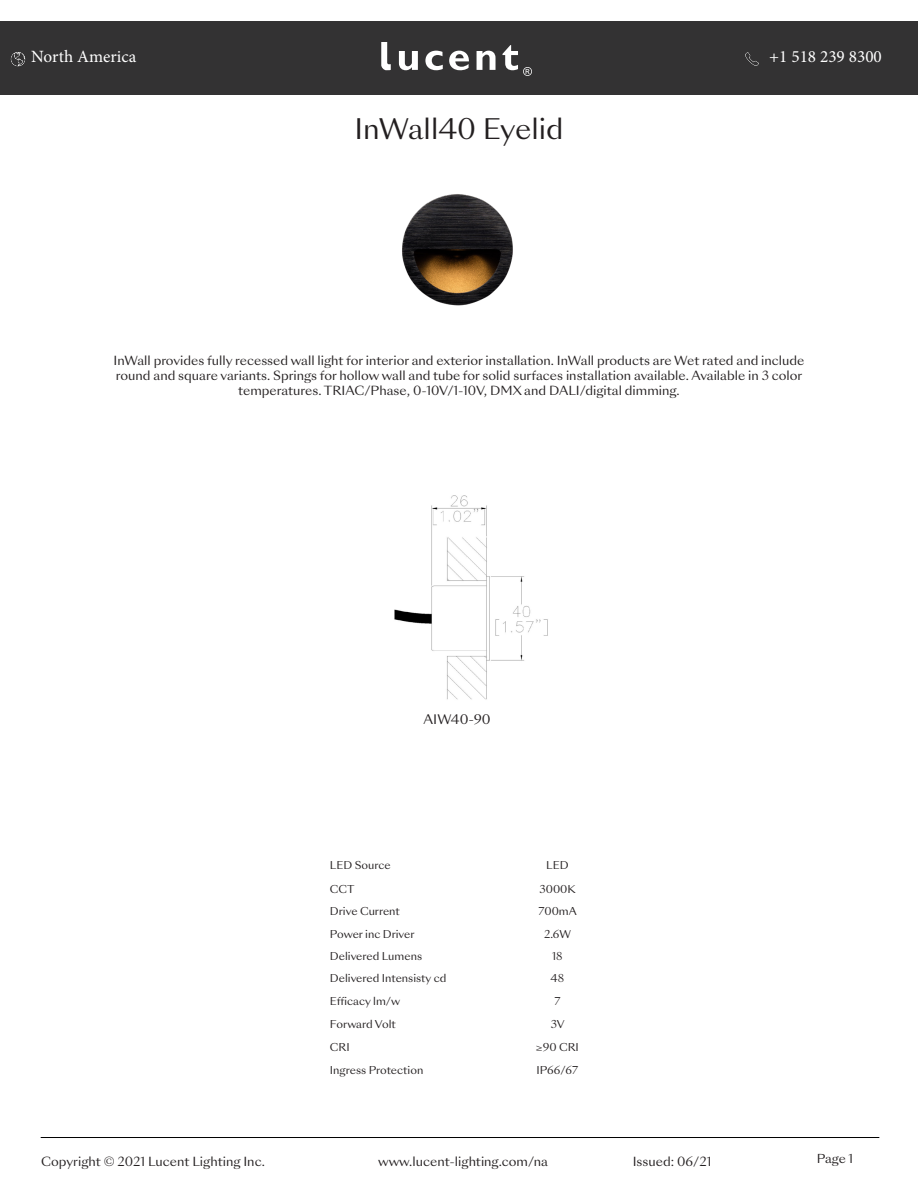
<style>
.page{position:relative;width:918px;height:1188px;background:#fff}
.page>*{position:absolute;margin:0;border:0;box-sizing:border-box;transform-origin:0 0}
.t1{font:27.45px "Sang Bleu Sunrise";color:#231f20}
.t2{font:17.25px "Minion Pro";color:#fff}
.bullet_point{font:12.75px "Sang Bleu Sunrise";color:#231f20}
.bullet_points{font:12.15px/15.3px "Sang Bleu Sunrise";color:#231f20;text-align:center}
.t3{font:12px "Sang Bleu Sunrise";color:#231f20}
.t4{font:10.5px "Sang Bleu Sunrise";color:#231f20}
</style>
<div class="page">
<hr style="left:41px;top:1137px;width:838px;height:1px;background:#000">
<div style="left:0;top:21px;width:918px;height:74px;background:#333233"></div>
<svg style="left:399px;top:51px;width:19px;height:19px"></svg>
<svg style="left:425px;top:51px;width:18px;height:19px"></svg>
<svg style="left:449px;top:51px;width:20px;height:19px"></svg>
<svg style="left:477px;top:51px;width:19px;height:19px"></svg>
<svg style="left:381px;top:42px;width:10px;height:28px"></svg>
<svg style="left:502px;top:45px;width:30px;height:30px"></svg>
<img style="left:11px;top:52px;width:14px;height:15px">
<img style="left:745px;top:52px;width:14px;height:14px">
<img style="left:394px;top:495px;width:154px;height:205px">
<img style="left:402px;top:194px;width:111px;height:112px">
<h2 class="t2" style="left:31px;top:45px;width:107px">North America</h2>
<h2 class="t2" style="left:769px;top:45px;width:114px">+1 518 239 8300</h2>
<p class="t1" style="left:354px;top:110px;width:211px">InWall40 Eyelid</p>
<p class="bullet_points" style="left:114px;top:353px;width:692px">InWall provides fully recessed wall light for interior and exterior installation. InWall products are Wet rated and include round and square variants. Springs for hollow wall and tube for solid surfaces installation available. Available in 3 color temperatures. TRIAC/Phase, 0-10V/1-10V, DMX and DALI/digital dimming.</p>
<p class="bullet_point" style="left:424px;top:710px;width:69px">AIW40-90</p>
<p class="t4" style="left:330px;top:858px;width:62px">LED Source</p>
<p class="t4" style="left:546px;top:858px;width:24px">LED</p>
<p class="t4" style="left:330px;top:882px;width:26px">CCT</p>
<p class="t4" style="left:540px;top:882px;width:38px">3000K</p>
<p class="t4" style="left:330px;top:904px;width:71px">Drive Current</p>
<p class="t4" style="left:539px;top:904px;width:40px">700mA</p>
<p class="t4" style="left:330px;top:926px;width:86px">Power inc Driver</p>
<p class="t4" style="left:544px;top:926px;width:29px">2.6W</p>
<p class="t4" style="left:330px;top:949px;width:94px">Delivered Lumens</p>
<p class="t4" style="left:552px;top:949px;width:12px">18</p>
<p class="t4" style="left:330px;top:971px;width:118px">Delivered Intensisty cd</p>
<p class="t4" style="left:551px;top:971px;width:15px">48</p>
<p class="t4" style="left:330px;top:994px;width:72px">Efficacy lm/w</p>
<p class="t4" style="left:554px;top:994px;width:8px">7</p>
<p class="t4" style="left:330px;top:1017px;width:67px">Forward Volt</p>
<p class="t4" style="left:551px;top:1017px;width:15px">3V</p>
<p class="t4" style="left:330px;top:1040px;width:21px">CRI</p>
<p class="t4" style="left:536px;top:1040px;width:44px">≥90 CRI</p>
<p class="t4" style="left:330px;top:1063px;width:95px">Ingress Protection</p>
<p class="t4" style="left:537px;top:1063px;width:43px">IP66/67</p>
<p class="bullet_points" style="left:41px;top:1154px;width:225px">Copyright © 2021 Lucent Lighting Inc.</p>
<p class="bullet_points" style="left:378px;top:1154px;width:171px">www.lucent-lighting.com/na</p>
<p class="bullet_points" style="left:633px;top:1154px;width:80px">Issued: 06/21</p>
<p class="t3" style="left:817px;top:1151px;width:38px">Page 1</p>
</div>
